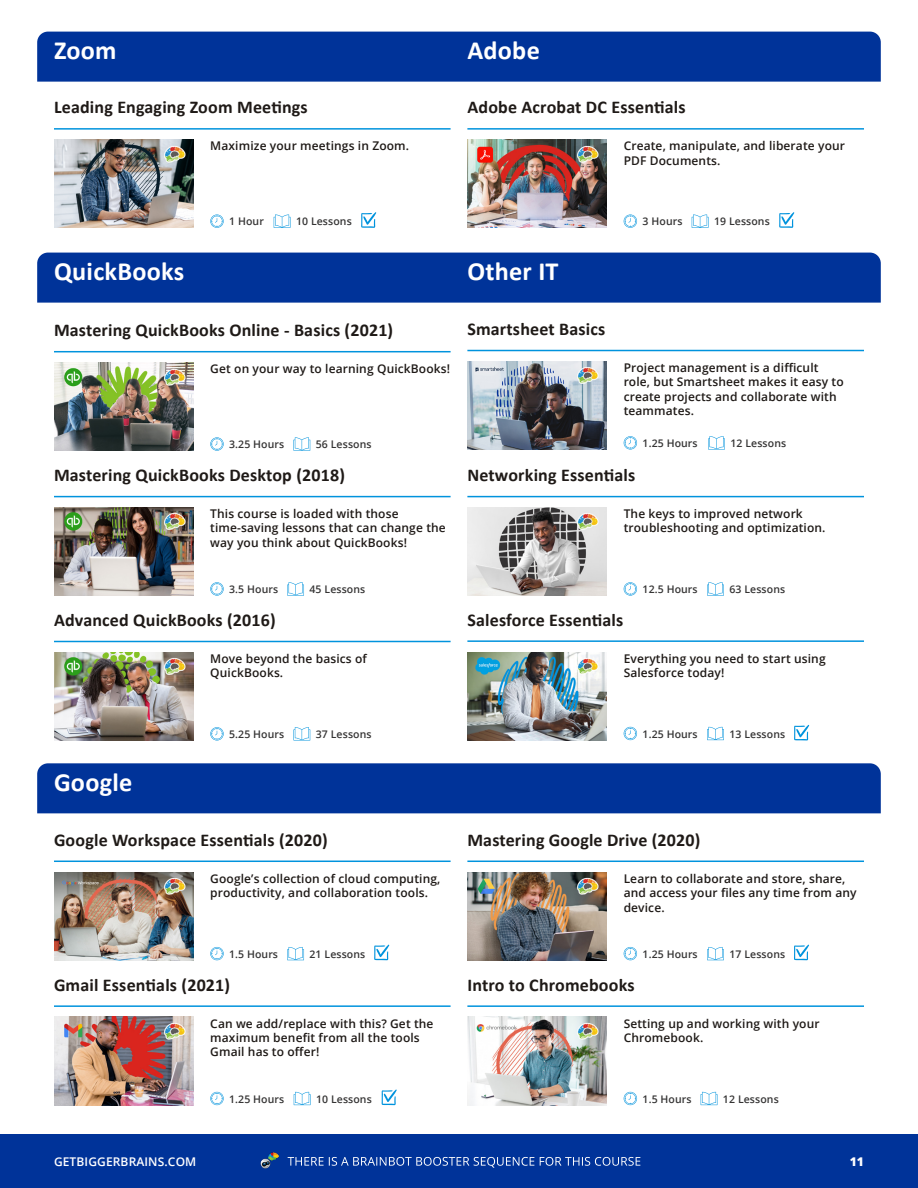
<style>
.page{position:relative;width:918px;height:1188px;background:#fff}
.page>*{position:absolute;margin:0;border:0;box-sizing:border-box;transform-origin:0 0}
.t1{font:700 26.25px "Calibri";letter-spacing:.01em;color:#fff}
.t2{font:700 18px "Calibri";letter-spacing:.01em;color:#1f1a17}
.t3{font:600 12px/14.4px "Open Sans";letter-spacing:.01em;color:#1f1a17}
.t4{font:600 12px "Open Sans";letter-spacing:.01em;color:#fff}
.t5{font:800 12px "Open Sans";color:#fff}
.t6{font:600 10.5px "Open Sans";letter-spacing:.01em;color:#353434}
</style>
<div class="page">
<div style="left:0;top:1134px;width:918px;height:54px;background:#039"></div>
<div style="left:37px;top:763px;width:844px;height:50px;background:#039"></div>
<svg style="left:287px;top:947px;width:17px;height:13px"></svg>
<svg style="left:294px;top:1092px;width:17px;height:13px"></svg>
<svg style="left:707px;top:947px;width:17px;height:13px"></svg>
<svg style="left:701px;top:1092px;width:16px;height:13px"></svg>
<hr style="left:54px;top:861px;width:397px;height:1px;background:#0093dd">
<hr style="left:54px;top:1005px;width:397px;height:2px;background:#0093dd">
<hr style="left:467px;top:861px;width:397px;height:1px;background:#0093dd">
<hr style="left:467px;top:1005px;width:397px;height:2px;background:#0093dd">
<svg style="left:210px;top:947px;width:14px;height:13px"></svg>
<svg style="left:210px;top:1092px;width:14px;height:13px"></svg>
<svg style="left:624px;top:947px;width:13px;height:13px"></svg>
<svg style="left:624px;top:1092px;width:13px;height:13px"></svg>
<svg style="left:374px;top:944px;width:16px;height:16px"></svg>
<svg style="left:381px;top:1089px;width:16px;height:16px"></svg>
<svg style="left:794px;top:944px;width:15px;height:16px"></svg>
<svg style="left:274px;top:215px;width:16px;height:13px"></svg>
<svg style="left:692px;top:215px;width:16px;height:13px"></svg>
<hr style="left:54px;top:128px;width:397px;height:2px;background:#0093dd">
<hr style="left:467px;top:128px;width:397px;height:2px;background:#0093dd">
<svg style="left:210px;top:215px;width:14px;height:13px"></svg>
<svg style="left:624px;top:215px;width:13px;height:13px"></svg>
<svg style="left:361px;top:212px;width:15px;height:16px"></svg>
<svg style="left:794px;top:725px;width:15px;height:15px"></svg>
<svg style="left:779px;top:212px;width:16px;height:16px"></svg>
<div style="left:37px;top:32px;width:844px;height:50px;background:#039"></div>
<svg style="left:707px;top:727px;width:17px;height:13px"></svg>
<svg style="left:707px;top:582px;width:17px;height:14px"></svg>
<hr style="left:467px;top:640px;width:397px;height:2px;background:#0093dd">
<hr style="left:467px;top:496px;width:397px;height:1px;background:#0093dd">
<svg style="left:624px;top:727px;width:13px;height:13px"></svg>
<svg style="left:624px;top:582px;width:13px;height:14px"></svg>
<img style="left:54px;top:140px;width:139px;height:88px">
<img style="left:467px;top:652px;width:140px;height:88px">
<img style="left:467px;top:507px;width:140px;height:89px">
<div style="left:37px;top:253px;width:844px;height:50px;background:#039"></div>
<svg style="left:708px;top:436px;width:17px;height:13px"></svg>
<hr style="left:467px;top:350px;width:397px;height:1px;background:#0093dd">
<svg style="left:624px;top:436px;width:13px;height:13px"></svg>
<img style="left:467px;top:361px;width:140px;height:88px">
<img style="left:467px;top:140px;width:140px;height:88px">
<img style="left:54px;top:872px;width:139px;height:88px">
<img style="left:54px;top:1017px;width:139px;height:88px">
<img style="left:467px;top:872px;width:140px;height:88px">
<img style="left:467px;top:1017px;width:140px;height:88px">
<svg style="left:293px;top:437px;width:17px;height:14px"></svg>
<hr style="left:54px;top:351px;width:397px;height:1px;background:#0093dd">
<svg style="left:210px;top:437px;width:14px;height:14px"></svg>
<svg style="left:287px;top:582px;width:17px;height:14px"></svg>
<hr style="left:54px;top:496px;width:397px;height:1px;background:#0093dd">
<svg style="left:210px;top:582px;width:14px;height:14px"></svg>
<svg style="left:293px;top:727px;width:17px;height:13px"></svg>
<hr style="left:54px;top:641px;width:397px;height:1px;background:#0093dd">
<svg style="left:210px;top:727px;width:14px;height:13px"></svg>
<img style="left:54px;top:363px;width:139px;height:88px">
<img style="left:54px;top:652px;width:139px;height:88px">
<img style="left:54px;top:507px;width:139px;height:89px">
<svg style="left:288px;top:1157px;width:352px;height:11px"></svg>
<img style="left:261px;top:1153px;width:17px;height:15px">
<h1 class="t1" style="left:54px;top:32px;width:64px">Zoom</h1>
<h1 class="t1" style="left:467px;top:32px;width:74px">Adobe</h1>
<h2 class="t2" style="left:54px;top:94px;width:255px">Leading Engaging Zoom Meetings</h2>
<h2 class="t2" style="left:467px;top:94px;width:220px">Adobe Acrobat DC Essentials</h2>
<p class="t3" style="left:210px;top:139px;width:200px">Maximize your meetings in Zoom.</p>
<p class="t3" style="left:624px;top:139px;width:223px">Create, manipulate, and liberate your<br>PDF Documents.</p>
<p class="t6" style="left:229px;top:214px;width:36px">1 Hour</p>
<p class="t6" style="left:296px;top:214px;width:57px">10 Lessons</p>
<p class="t6" style="left:643px;top:214px;width:41px">3 Hours</p>
<p class="t6" style="left:714px;top:214px;width:57px">19 Lessons</p>
<h1 class="t1" style="left:54px;top:253px;width:132px">QuickBooks</h1>
<h1 class="t1" style="left:467px;top:253px;width:93px">Other IT</h1>
<h2 class="t2" style="left:54px;top:317px;width:341px">Mastering QuickBooks Online - Basics (2021)</h2>
<p class="t3" style="left:210px;top:361px;width:241px">Get on your way to learning QuickBooks!</p>
<h2 class="t2" style="left:467px;top:316px;width:140px">Smartsheet Basics</h2>
<p class="t6" style="left:229px;top:437px;width:57px">3.25 Hours</p>
<p class="t6" style="left:316px;top:437px;width:57px">56 Lessons</p>
<p class="t3" style="left:624px;top:360px;width:222px">Project management is a difficult role, but Smartsheet makes it easy to create projects and collaborate with teammates.</p>
<p class="t6" style="left:643px;top:436px;width:57px">1.25 Hours</p>
<p class="t6" style="left:730px;top:436px;width:57px">12 Lessons</p>
<h2 class="t2" style="left:54px;top:462px;width:293px">Mastering QuickBooks Desktop (2018)</h2>
<p class="t3" style="left:210px;top:506px;width:237px">This course is loaded with those time-saving lessons that can change the way you think about QuickBooks!</p>
<h2 class="t2" style="left:467px;top:462px;width:169px">Networking Essentials</h2>
<p class="t3" style="left:624px;top:506px;width:203px">The keys to improved network troubleshooting and optimization.</p>
<p class="t6" style="left:229px;top:582px;width:51px">3.5 Hours</p>
<p class="t6" style="left:310px;top:582px;width:57px">45 Lessons</p>
<p class="t6" style="left:643px;top:582px;width:57px">12.5 Hours</p>
<p class="t6" style="left:729px;top:582px;width:57px">63 Lessons</p>
<h2 class="t2" style="left:54px;top:607px;width:223px">Advanced QuickBooks (2016)</h2>
<p class="t3" style="left:210px;top:651px;width:158px">Move beyond the basics of<br>QuickBooks.</p>
<h2 class="t2" style="left:467px;top:607px;width:157px">Salesforce Essentials</h2>
<p class="t3" style="left:624px;top:651px;width:204px">Everything you need to start using<br>Salesforce today!</p>
<p class="t6" style="left:229px;top:727px;width:57px">5.25 Hours</p>
<p class="t6" style="left:316px;top:727px;width:57px">37 Lessons</p>
<p class="t6" style="left:643px;top:726px;width:57px">1.25 Hours</p>
<p class="t6" style="left:729px;top:726px;width:57px">13 Lessons</p>
<h1 class="t1" style="left:54px;top:764px;width:80px">Google</h1>
<h2 class="t2" style="left:54px;top:827px;width:275px">Google Workspace Essentials (2020)</h2>
<h2 class="t2" style="left:467px;top:827px;width:235px">Mastering Google Drive (2020)</h2>
<p class="t3" style="left:210px;top:871px;width:232px">Google’s collection of cloud computing, productivity, and collaboration tools.</p>
<p class="t3" style="left:624px;top:871px;width:234px">Learn to collaborate and store, share, and access your files any time from any device.</p>
<p class="t6" style="left:229px;top:947px;width:50px">1.5 Hours</p>
<p class="t6" style="left:310px;top:947px;width:57px">21 Lessons</p>
<p class="t6" style="left:643px;top:947px;width:57px">1.25 Hours</p>
<p class="t6" style="left:729px;top:947px;width:57px">17 Lessons</p>
<h2 class="t2" style="left:54px;top:972px;width:178px">Gmail Essentials (2021)</h2>
<h2 class="t2" style="left:467px;top:972px;width:169px">Intro to Chromebooks</h2>
<p class="t3" style="left:210px;top:1016px;width:225px">Can we add/replace with this? Get the maximum benefit from all the tools<br>Gmail has to offer!</p>
<p class="t3" style="left:624px;top:1016px;width:197px">Setting up and working with your<br>Chromebook.</p>
<p class="t6" style="left:229px;top:1092px;width:57px">1.25 Hours</p>
<p class="t6" style="left:316px;top:1092px;width:57px">10 Lessons</p>
<p class="t6" style="left:643px;top:1092px;width:50px">1.5 Hours</p>
<p class="t6" style="left:723px;top:1092px;width:57px">12 Lessons</p>
<p class="t4" style="left:54px;top:1153px;width:144px">GETBIGGERBRAINS.COM</p>
<p class="t5" style="left:850px;top:1152px;width:16px">11</p>
</div>
